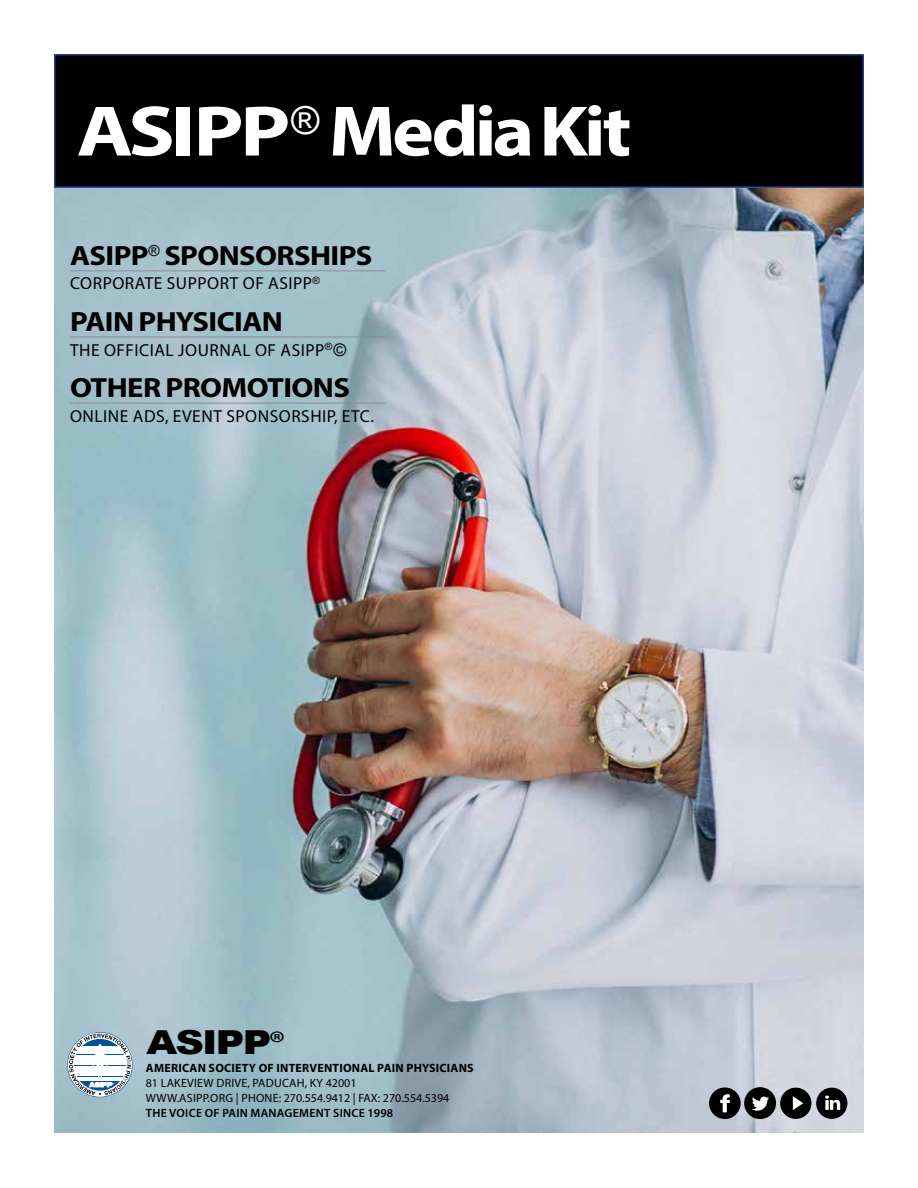
<style>
.page{position:relative;width:918px;height:1188px;background:#fff}
.page>*{position:absolute;margin:0;border:0;box-sizing:border-box;transform-origin:0 0}
.t1{font:700 72px "Myriad Pro";letter-spacing:-.05em;color:#fff;scale:1.2 1}
.t2{font:900 33px "Arial";letter-spacing:-.045em;color:#000;scale:1.2 1}
.t3{font:700 27.9px "Myriad Pro";letter-spacing:-.02em;color:#000;scale:1.1 1}
.t4{font:17.4px "Myriad Pro";letter-spacing:.03em;color:#000}
.t5{font:12px/15px "Myriad Pro";letter-spacing:.02em;color:#000}
.t6{font:700 12px "Myriad Pro";letter-spacing:.02em;color:#000}
.t7{font:600 12px "Myriad Pro";letter-spacing:.02em;color:#000}
.s1{font-family:"Arial"}
.s2{font-family:"Myriad Pro";font-weight:400}
</style>
<div class="page">
<img style="left:54px;top:188px;width:810px;height:944px">
<hr style="left:70px;top:270px;width:316px;height:1px;background:#8d8c8f">
<hr style="left:70px;top:337px;width:316px;height:1px;background:#8d8c8f">
<hr style="left:70px;top:403px;width:316px;height:1px;background:#8d8c8f">
<div style="left:55px;top:55px;width:808px;height:132px;background:#000"></div>
<div style="left:54px;top:54px;width:810px;height:134px;border:2px solid #204294"></div>
<svg style="left:67px;top:1032px;width:66px;height:66px"></svg>
<div style="left:744px;top:1087px;width:32px;height:32px;background:#000;border-radius:50%"></div>
<svg style="left:752px;top:1097px;width:17px;height:14px"></svg>
<div style="left:780px;top:1088px;width:31px;height:31px;background:#000;border-radius:50%"></div>
<svg style="left:793px;top:1096px;width:10px;height:14px"></svg>
<div style="left:709px;top:1087px;width:32px;height:32px;background:#000;border-radius:50%"></div>
<svg style="left:720px;top:1094px;width:10px;height:18px"></svg>
<div style="left:816px;top:1088px;width:31px;height:31px;background:#000;border-radius:50%"></div>
<svg style="left:825px;top:1096px;width:15px;height:14px"></svg>
<h1 class="t1" style="left:77px;top:84px;width:464px">ASIPP<sup>®</sup> Media Kit</h1>
<h3 class="t3" style="left:70px;top:237px;width:276px">ASIPP<sup>®</sup> SPONSORSHIPS</h3>
<p class="t4" style="left:70px;top:273px;width:252px">CORPORATE SUPPORT OF ASIPP<sup>®</sup></p>
<h3 class="t3" style="left:70px;top:304px;width:195px">PAIN PHYSICIAN</h3>
<p class="t4" style="left:70px;top:339px;width:278px">THE OFFICIAL JOURNAL OF ASIPP<sup>®</sup> <span class="s1">©</span></p>
<h3 class="t3" style="left:70px;top:370px;width:256px">OTHER PROMOTIONS</h3>
<p class="t4" style="left:70px;top:405px;width:305px">ONLINE ADS, EVENT SPONSORSHIP, ETC.</p>
<h2 class="t2" style="left:146px;top:1018px;width:117px">ASIPP<span class="s2">®</span></h2>
<p class="t6" style="left:146px;top:1060px;width:329px">AMERICAN SOCIETY OF INTERVENTIONAL PAIN PHYSICIANS</p>
<p class="t5" style="left:146px;top:1075px;width:305px">81 LAKEVIEW DRIVE, PADUCAH, KY 42001<br>WWW.ASIPP.ORG | PHONE: 270.554.9412 | FAX: 270.554.5394</p>
<p class="t7" style="left:146px;top:1105px;width:249px">THE VOICE OF PAIN MANAGEMENT SINCE 1998</p>
</div>
